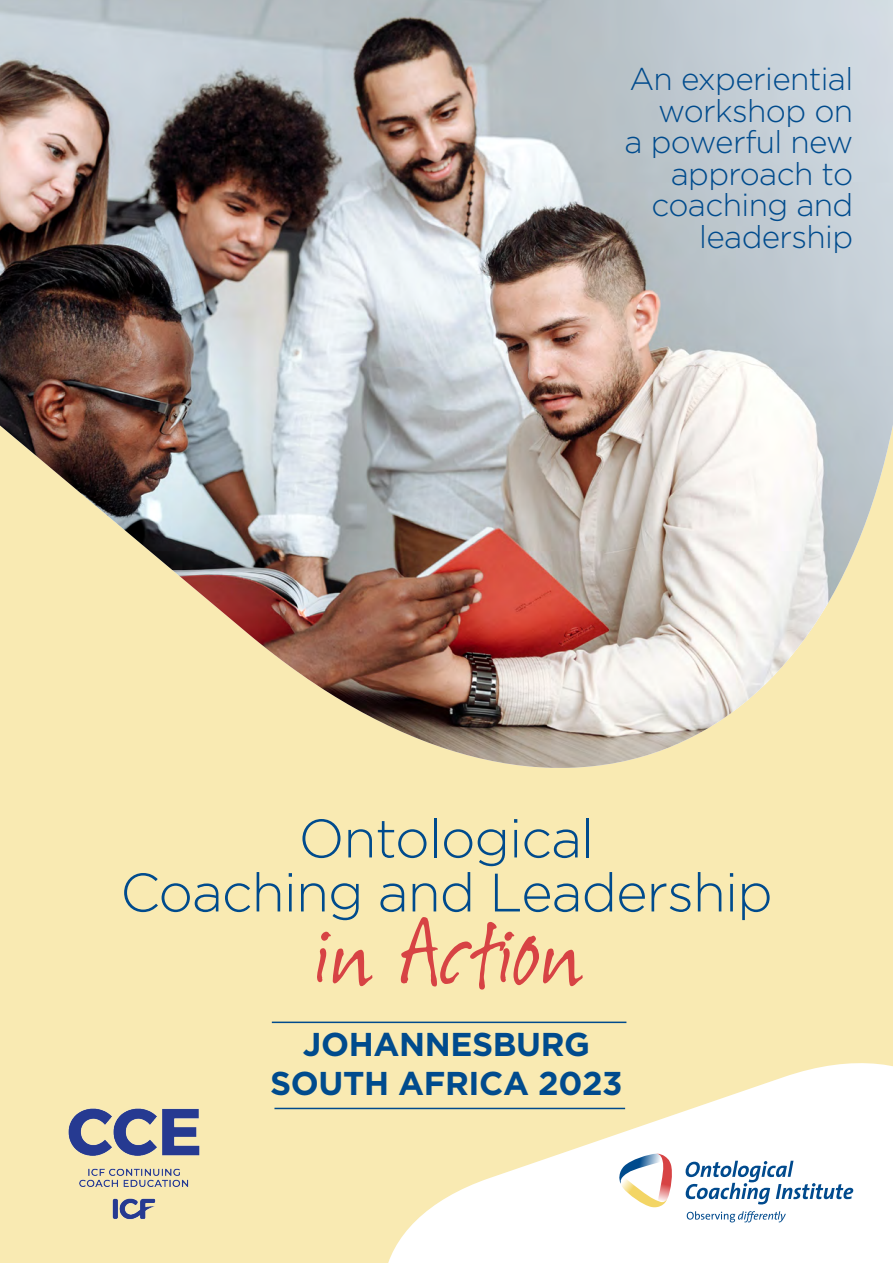
<style>
.page{position:relative;width:893px;height:1263px;background:#f9eab2}
.page>*{position:absolute;margin:0;border:0;box-sizing:border-box;transform-origin:0 0}
.copy{font:109.95px "Suomi Hand Script";letter-spacing:.02em;color:#d74344}
.number{font:300 54px "Gotham HTF";letter-spacing:-.02em;color:#004b8d}
.number-2{font:700 33px/39px "Gotham HTF";letter-spacing:-.015em;color:#004b8d;text-align:center}
.number-3{font:300 31.5px/31.5px "Gotham HTF";letter-spacing:-.02em;color:#004b8d;text-align:right}
</style>
<div class="page">
<img style="left:0;top:0;width:893px;height:768px">
<svg style="left:347px;top:1063px;width:546px;height:200px;fill:#fff"></svg>
<svg style="left:618px;top:1154px;width:55px;height:53px;background:#ded1ca"></svg>
<svg style="left:686px;top:1161px;width:167px;height:43px;background:#bfd1e2"></svg>
<svg style="left:687px;top:1211px;width:99px;height:11px"></svg>
<img style="left:68px;top:1108px;width:132px;height:112px">
<hr style="left:272px;top:1022px;width:354px;height:1px;background:#004b8d">
<hr style="left:274px;top:1108px;width:351px;height:1px;background:#004b8d">
<p class="number-3" style="left:624px;top:63px;width:230px">An experiential workshop on<br>a powerful new approach to</p>
<p class="number-3" style="left:652px;top:189px;width:203px">coaching and leadership</p>
<p class="number" style="left:298px;top:809px;width:297px">Ontological</p>
<p class="number" style="left:120px;top:863px;width:654px">Coaching and Leadership</p>
<p class="copy" style="left:313px;top:900px;width:269px">in Action</p>
<p class="number-2" style="left:270px;top:1024px;width:354px">JOHANNESBURG<br>SOUTH AFRICA 2023</p>
</div>
